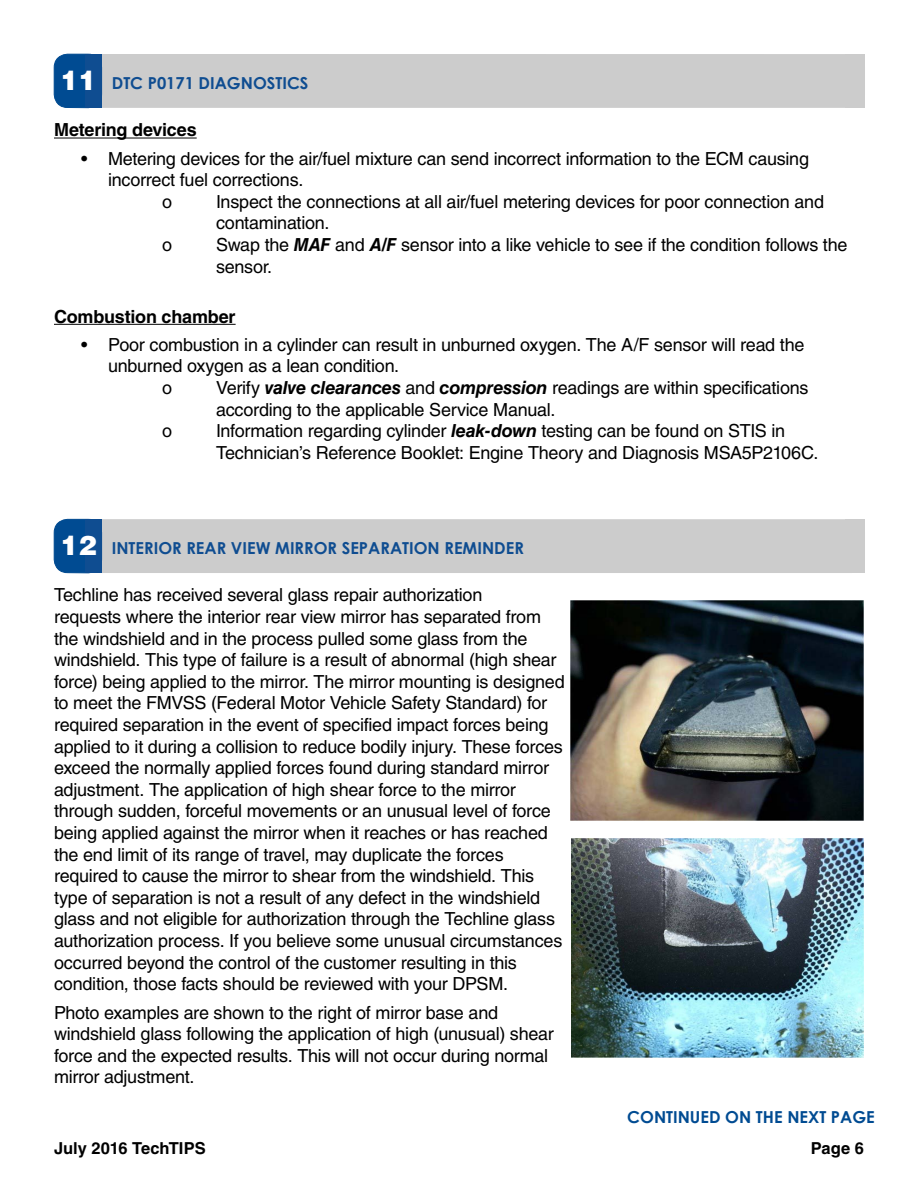
<style>
.page{position:relative;width:918px;height:1188px;background:#fff}
.page>*{position:absolute;margin:0;border:0;box-sizing:border-box;transform-origin:0 0}
.t1{font:18px/21.6px "Helvetica LT Std";letter-spacing:-.015em;color:#000}
.t2{font:700 18px "Helvetica LT Std";letter-spacing:-.01em;color:#000}
.t3{font:700 16.5px "Century Gothic";color:#0f4d91}
.t4{font:700 16.5px "Century Gothic";color:#004b92}
.t5{font:700 16.5px "Helvetica LT Std";color:#000}
.s1{font-family:"Helvetica LT Std";font-weight:900;font-size:27px;color:#fff}
.s2{font-weight:700;font-style:italic}
</style>
<div class="page">
<hr style="left:54px;top:138px;width:143px;height:1px;background:#000">
<hr style="left:54px;top:324px;width:182px;height:1px;background:#000">
<div style="left:54px;top:54px;width:811px;height:54px;background:#ccc;border-radius:14px"></div>
<div style="left:846px;top:54px;width:19px;height:54px;background:#ccc"></div>
<div style="left:54px;top:54px;width:48px;height:54px;background:#004b92;border-radius:14px"></div>
<div style="left:54px;top:54px;width:48px;height:54px;border:1px solid #004b92;border-radius:14px"></div>
<div style="left:85px;top:54px;width:17px;height:54px;background:#0f4d91"></div>
<div style="left:54px;top:519px;width:811px;height:54px;background:#ccc;border-radius:14px"></div>
<div style="left:846px;top:519px;width:19px;height:54px;background:#ccc"></div>
<div style="left:54px;top:519px;width:48px;height:54px;background:#004b92;border-radius:14px"></div>
<div style="left:54px;top:519px;width:48px;height:54px;border:1px solid #004b92;border-radius:14px"></div>
<div style="left:85px;top:519px;width:17px;height:54px;background:#0f4d91"></div>
<img style="left:571px;top:600px;width:293px;height:220px">
<img style="left:571px;top:838px;width:292px;height:219px">
<p class="t3" style="left:60px;top:71px;width:250px"><span class="s1">11</span> DTC P0171 DIAGNOSTICS</p>
<p class="t2" style="left:54px;top:119px;width:144px">Metering devices</p>
<p class="t1" style="left:81px;top:147px;width:730px">• Metering devices for the air/fuel mixture can send incorrect information to the ECM causing</p>
<p class="t1" style="left:108px;top:169px;width:197px">incorrect fuel corrections.</p>
<p class="t1" style="left:162px;top:191px;width:12px">o</p>
<p class="t1" style="left:216px;top:191px;width:610px">Inspect the connections at all air/fuel metering devices for poor connection and contamination.</p>
<p class="t1" style="left:162px;top:234px;width:12px">o</p>
<p class="t1" style="left:216px;top:234px;width:633px">Swap the <span class="s2">MAF</span> and <span class="s2">A/F</span> sensor into a like vehicle to see if the condition follows the sensor.</p>
<p class="t2" style="left:54px;top:305px;width:183px">Combustion chamber</p>
<p class="t1" style="left:81px;top:334px;width:725px">• Poor combustion in a cylinder can result in unburned oxygen. The A/F sensor will read the</p>
<p class="t1" style="left:108px;top:355px;width:293px">unburned oxygen as a lean condition.</p>
<p class="t1" style="left:162px;top:377px;width:12px">o</p>
<p class="t1" style="left:216px;top:377px;width:594px">Verify <span class="s2">valve clearances</span> and <span class="s2">compression</span> readings are within specifications according to the applicable Service Manual.</p>
<p class="t1" style="left:162px;top:420px;width:12px">o</p>
<p class="t1" style="left:216px;top:420px;width:604px">Information regarding cylinder <span class="s2">leak-down</span> testing can be found on STIS in<br>Technician’s Reference Booklet: Engine Theory and Diagnosis MSA5P2106C.</p>
<p class="t3" style="left:60px;top:536px;width:465px"><span class="s1">12</span> INTERIOR REAR VIEW MIRROR SEPARATION REMINDER</p>
<p class="t1" style="left:54px;top:584px;width:512px">Techline has received several glass repair authorization<br>requests where the interior rear view mirror has separated from the windshield and in the process pulled some glass from the windshield. This type of failure is a result of abnormal (high shear force) being applied to the mirror. The mirror mounting is designed to meet the FMVSS (Federal Motor Vehicle Safety Standard) for required separation in the event of specified impact forces being applied to it during a collision to reduce bodily injury. These forces exceed the normally applied forces found during standard mirror adjustment. The application of high shear force to the mirror through sudden, forceful movements or an unusual level of force being applied against the mirror when it reaches or has reached the end limit of its range of travel, may duplicate the forces required to cause the mirror to shear from the windshield. This type of separation is not a result of any defect in the windshield glass and not eligible for authorization through the Techline glass authorization process. If you believe some unusual circumstances occurred beyond the control of the customer resulting in this condition, those facts should be reviewed with your DPSM.</p>
<p class="t1" style="left:54px;top:1001px;width:501px">Photo examples are shown to the right of mirror base and windshield glass following the application of high (unusual) shear force and the expected results. This will not occur during normal mirror adjustment.</p>
<p class="t4" style="left:627px;top:1104px;width:249px">CONTINUED ON THE NEXT PAGE</p>
<p class="t5" style="left:54px;top:1139px;width:153px">July 2016 TechTIPS</p>
<p class="t5" style="left:811px;top:1139px;width:55px">Page 6</p>
</div>
